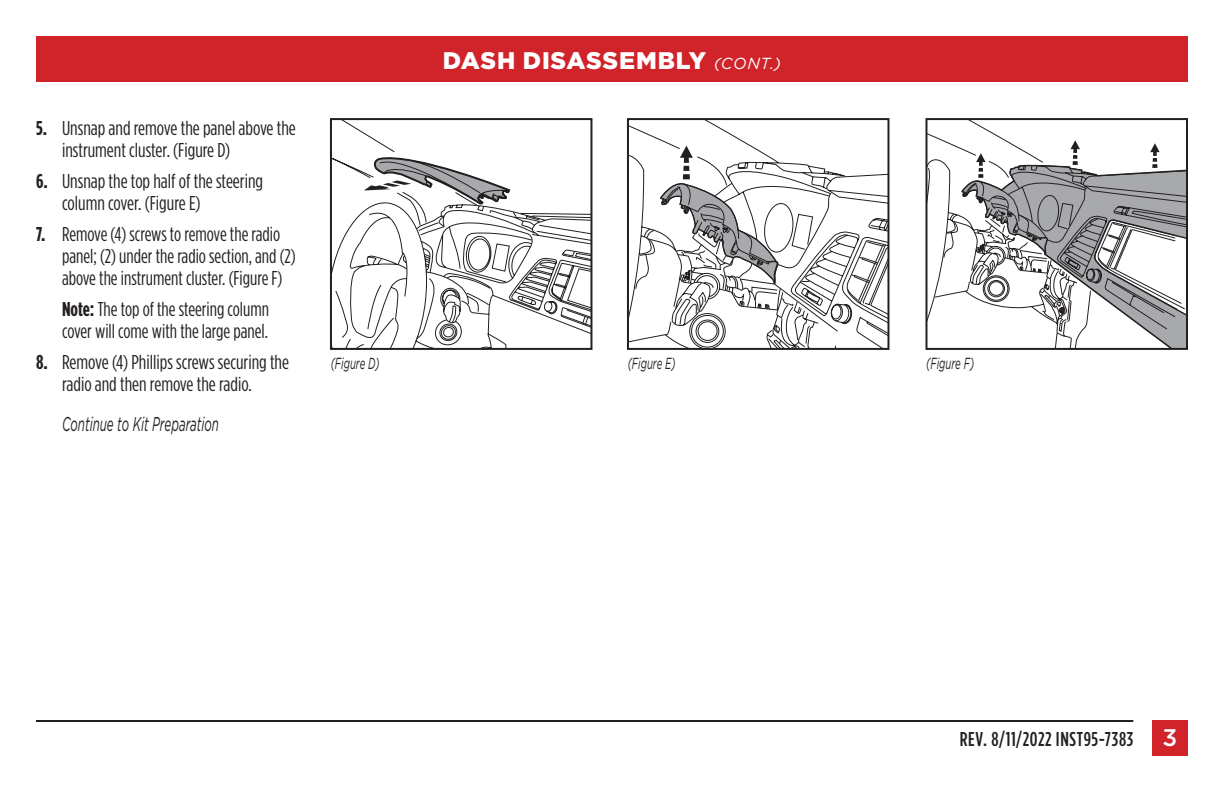
<style>
.page{position:relative;width:1224px;height:792px;background:#fff}
.page>*{position:absolute;margin:0;border:0;box-sizing:border-box;transform-origin:0 0}
.t1{font:900 24px "Gotham";letter-spacing:.03em;color:#fff}
.t2{font:20px/22px "Gotham Condensed";color:#231f20}
.t3{font:500 20px "Gotham Condensed";letter-spacing:.03em;color:#231f20}
.t4{font:italic 20px "Gotham";color:#231f20;scale:.58 1}
.t5{font:italic 16px "Gotham";color:#231f20;scale:.6 1}
.s1{font-weight:700}
.s2{font-weight:400;font-style:italic;font-size:16px}
.s3{font-family:"Gotham";font-size:24px;color:#fff}
</style>
<div class="page">
<div style="left:36px;top:36px;width:1152px;height:45px;background:#d1232a"></div>
<hr style="left:36px;top:720px;width:1097px;height:2px;background:#231f20">
<div style="left:1152px;top:720px;width:36px;height:36px;background:#d1232a"></div>
<svg style="left:928px;top:121px;width:78px;height:59px"></svg>
<svg style="left:928px;top:180px;width:34px;height:139px"></svg>
<svg style="left:962px;top:140px;width:223px;height:207px"></svg>
<div style="left:925px;top:118px;width:263px;height:232px;border:2px solid #231f20"></div>
<svg style="left:630px;top:146px;width:256px;height:201px"></svg>
<div style="left:627px;top:118px;width:262px;height:232px;border:2px solid #231f20"></div>
<svg style="left:333px;top:121px;width:256px;height:226px"></svg>
<div style="left:330px;top:118px;width:262px;height:232px;border:2px solid #231f20"></div>
<p class="t2" style="left:62px;top:117px;width:235px;text-indent:-26px"><span class="s1">5.</span> Unsnap and remove the panel above the instrument cluster. (Figure D)</p>
<p class="t2" style="left:62px;top:170px;width:202px;text-indent:-26px"><span class="s1">6.</span> Unsnap the top half of the steering column cover. (Figure E)</p>
<p class="t2" style="left:62px;top:223px;width:235px;text-indent:-26px"><span class="s1">7.</span> Remove (4) screws to remove the radio panel; (2) under the radio section, and (2) above the instrument cluster. (Figure F)</p>
<p class="t2" style="left:62px;top:298px;width:208px"><span class="s1">Note:</span> The top of the steering column cover will come with the large panel.</p>
<p class="t2" style="left:36px;top:351px;width:255px;text-align:center"><span class="s1">8.</span> Remove (4) Phillips screws securing the radio and then remove the radio.</p>
<p class="t4" style="left:62px;top:413px;width:272px">Continue to Kit Preparation</p>
<p class="t1" style="left:443px;top:46px;width:340px">DASH DISASSEMBLY <span class="s2">(CONT.)</span></p>
<p class="t5" style="left:331px;top:354px;width:83px">(Figure D)</p>
<p class="t5" style="left:628px;top:354px;width:82px">(Figure E)</p>
<p class="t5" style="left:926px;top:354px;width:82px">(Figure F)</p>
<p class="t3" style="left:960px;top:728px;width:219px">REV. 8/11/2022 INST95-7383 <span class="s3">3</span></p>
</div>
